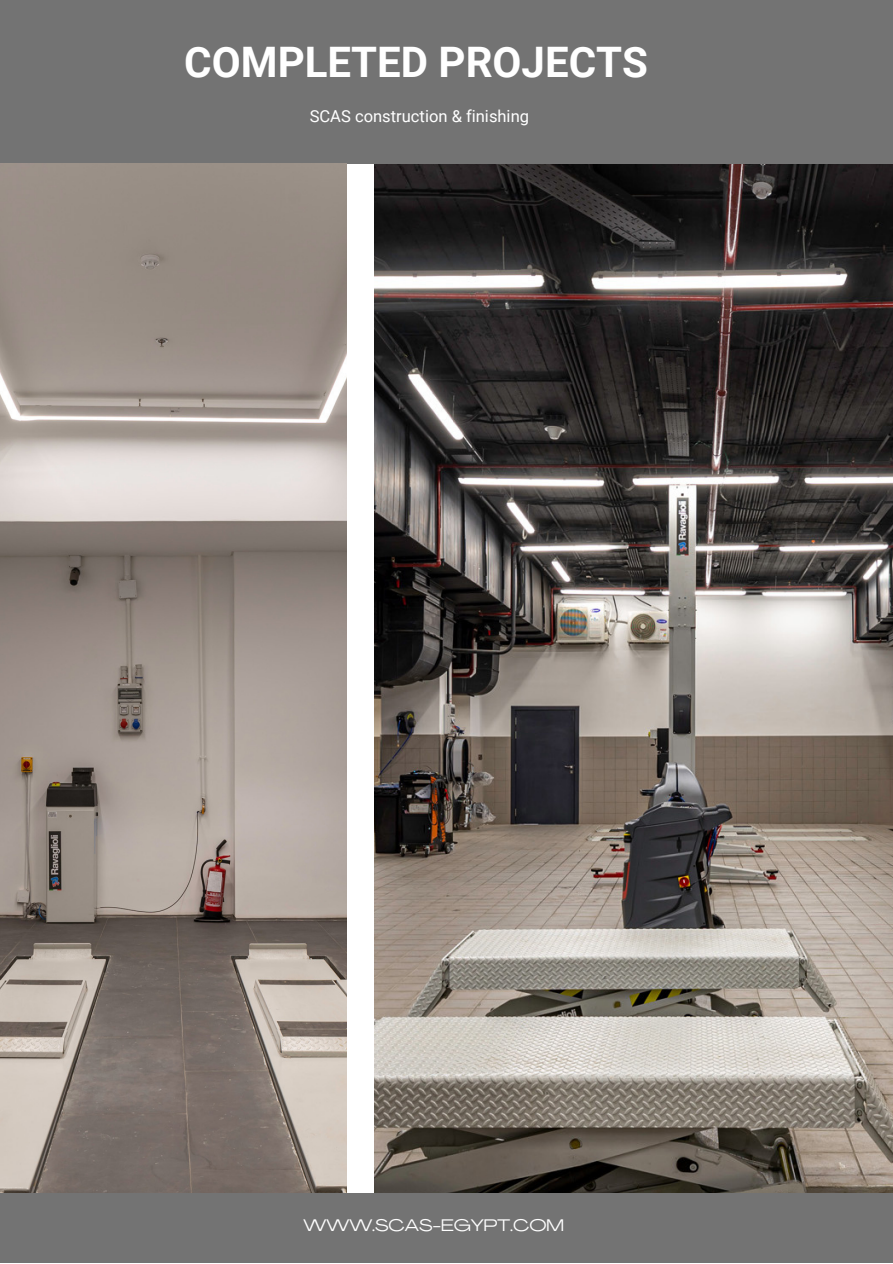
<style>
.page{position:relative;width:893px;height:1264px;background:#fff}
.page>*{position:absolute;margin:0;border:0;box-sizing:border-box;transform-origin:0 0}
.t1{font:700 42px "Roboto";color:#fff}
.t2{font:16.5px "Roboto";color:#fff}
.t3{font:16.5px "Agrandir Grand";color:#fff}
</style>
<div class="page">
<img style="left:374px;top:163px;width:518px;height:1029px">
<div style="left:0;top:0;width:892px;height:163px;background:#737373"></div>
<img style="left:0;top:163px;width:346px;height:1029px">
<div style="left:0;top:1192px;width:892px;height:70px;background:#737373"></div>
<h1 class="t1" style="left:184px;top:38px;width:465px">COMPLETED PROJECTS</h1>
<p class="t2" style="left:310px;top:106px;width:221px">SCAS construction &amp; finishing</p>
<p class="t3" style="left:303px;top:1218px;width:262px">WWW.SCAS-EGYPT.COM</p>
</div>
